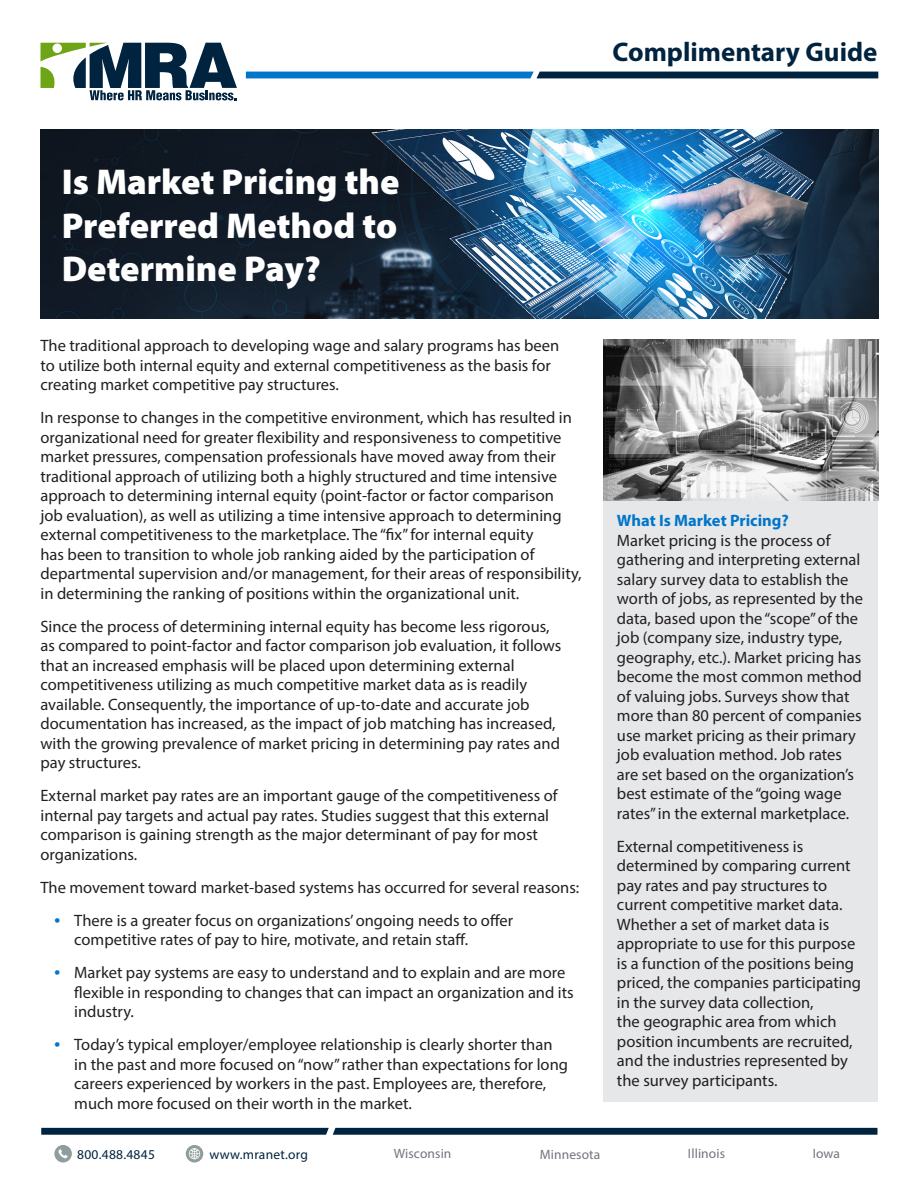
<style>
.page{position:relative;width:918px;height:1188px;background:#fff}
.page>*{position:absolute;margin:0;border:0;box-sizing:border-box;transform-origin:0 0}
.HR-title{font:900 36px/43.2px "Myriad Pro";color:#fff;text-align:justify}
.t1{font:700 27px "Myriad Pro";color:#002340}
.body{font:16.5px/19.5px "Myriad Pro";color:#231f20}
.HR-subhead{font:700 16.5px "Myriad Pro";color:#0075c9}
.t2{font:13.5px "Myriad Pro";letter-spacing:.01em;color:#71747c}
.t3{font:13.5px "Myriad Pro";letter-spacing:.02em;color:#002340}
.s1{font-family:"Adobe Garamond Pro";color:#0075c9}
</style>
<div class="page">
<svg style="left:41px;top:43px;width:196px;height:57px"></svg>
<svg style="left:246px;top:72px;width:632px;height:6px;background:#024a7f"></svg>
<svg style="left:41px;top:1128px;width:837px;height:7px;background:#0c2d49"></svg>
<div style="left:186px;top:1145px;width:17px;height:18px;background:#8e9d9d;border-radius:50%"></div>
<svg style="left:189px;top:1148px;width:11px;height:11px"></svg>
<div style="left:54px;top:1145px;width:18px;height:18px;background:#8e9d9d;border-radius:50%"></div>
<svg style="left:59px;top:1149px;width:9px;height:9px"></svg>
<img style="left:40px;top:130px;width:838px;height:189px">
<div style="left:603px;top:339px;width:275px;height:763px;background:#e6e7e9"></div>
<img style="left:603px;top:339px;width:275px;height:162px">
<h2 class="t1" style="left:613px;top:37px;width:266px">Complimentary Guide</h2>
<p class="HR-title" style="left:62px;top:159px;width:339px">Is Market Pricing the Preferred Method to Determine Pay?</p>
<p class="body" style="left:40px;top:336px;width:520px">The traditional approach to developing wage and salary programs has been to utilize both internal equity and external competitiveness as the basis for creating market competitive pay structures.</p>
<p class="body" style="left:40px;top:408px;width:543px">In response to changes in the competitive environment, which has resulted in organizational need for greater flexibility and responsiveness to competitive market pressures, compensation professionals have moved away from their traditional approach of utilizing both a highly structured and time intensive approach to determining internal equity (point-factor or factor comparison<br>job evaluation), as well as utilizing a time intensive approach to determining external competitiveness to the marketplace. The “fix” for internal equity<br>has been to transition to whole job ranking aided by the participation of departmental supervision and/or management, for their areas of responsibility, in determining the ranking of positions within the organizational unit.</p>
<p class="body" style="left:40px;top:616px;width:522px">Since the process of determining internal equity has become less rigorous, as compared to point-factor and factor comparison job evaluation, it follows that an increased emphasis will be placed upon determining external competitiveness utilizing as much competitive market data as is readily available. Consequently, the importance of up-to-date and accurate job documentation has increased, as the impact of job matching has increased, with the growing prevalence of market pricing in determining pay rates and pay structures.</p>
<p class="body" style="left:40px;top:786px;width:519px">External market pay rates are an important gauge of the competitiveness of internal pay targets and actual pay rates. Studies suggest that this external comparison is gaining strength as the major determinant of pay for most organizations.</p>
<p class="body" style="left:40px;top:877px;width:540px">The movement toward market-based systems has occurred for several reasons:</p>
<p class="body" style="left:74px;top:910px;width:440px;text-indent:-20px"><span class="s1">•</span> There is a greater focus on organizations’ ongoing needs to offer competitive rates of pay to hire, motivate, and retain staff.</p>
<p class="body" style="left:74px;top:963px;width:501px;text-indent:-20px"><span class="s1">•</span> Market pay systems are easy to understand and to explain and are more flexible in responding to changes that can impact an organization and its industry.</p>
<p class="body" style="left:74px;top:1035px;width:495px;text-indent:-20px"><span class="s1">•</span> Today’s typical employer/employee relationship is clearly shorter than in the past and more focused on “now” rather than expectations for long careers experienced by workers in the past. Employees are, therefore, much more focused on their worth in the market.</p>
<p class="HR-subhead" style="left:617px;top:512px;width:173px">What Is Market Pricing?</p>
<p class="body" style="left:617px;top:530px;width:248px">Market pricing is the process of gathering and interpreting external salary survey data to establish the worth of jobs, as represented by the data, based upon the “scope” of the job (company size, industry type, geography, etc.). Market pricing has become the most common method of valuing jobs. Surveys show that more than 80 percent of companies use market pricing as their primary job evaluation method. Job rates are set based on the organization’s best estimate of the “going wage rates” in the external marketplace.</p>
<p class="body" style="left:617px;top:836px;width:246px">External competitiveness is determined by comparing current pay rates and pay structures to current competitive market data.<br>Whether a set of market data is appropriate to use for this purpose is a function of the positions being priced, the companies participating in the survey data collection,<br>the geographic area from which position incumbents are recruited, and the industries represented by the survey participants.</p>
<p class="t3" style="left:77px;top:1146px;width:79px">800.488.4845</p>
<p class="t3" style="left:209px;top:1146px;width:100px">www.mranet.org</p>
<p class="t2" style="left:394px;top:1146px;width:59px">Wisconsin</p>
<p class="t2" style="left:540px;top:1146px;width:62px">Minnesota</p>
<p class="t2" style="left:688px;top:1146px;width:39px">Illinois</p>
<p class="t2" style="left:813px;top:1146px;width:29px">Iowa</p>
</div>
